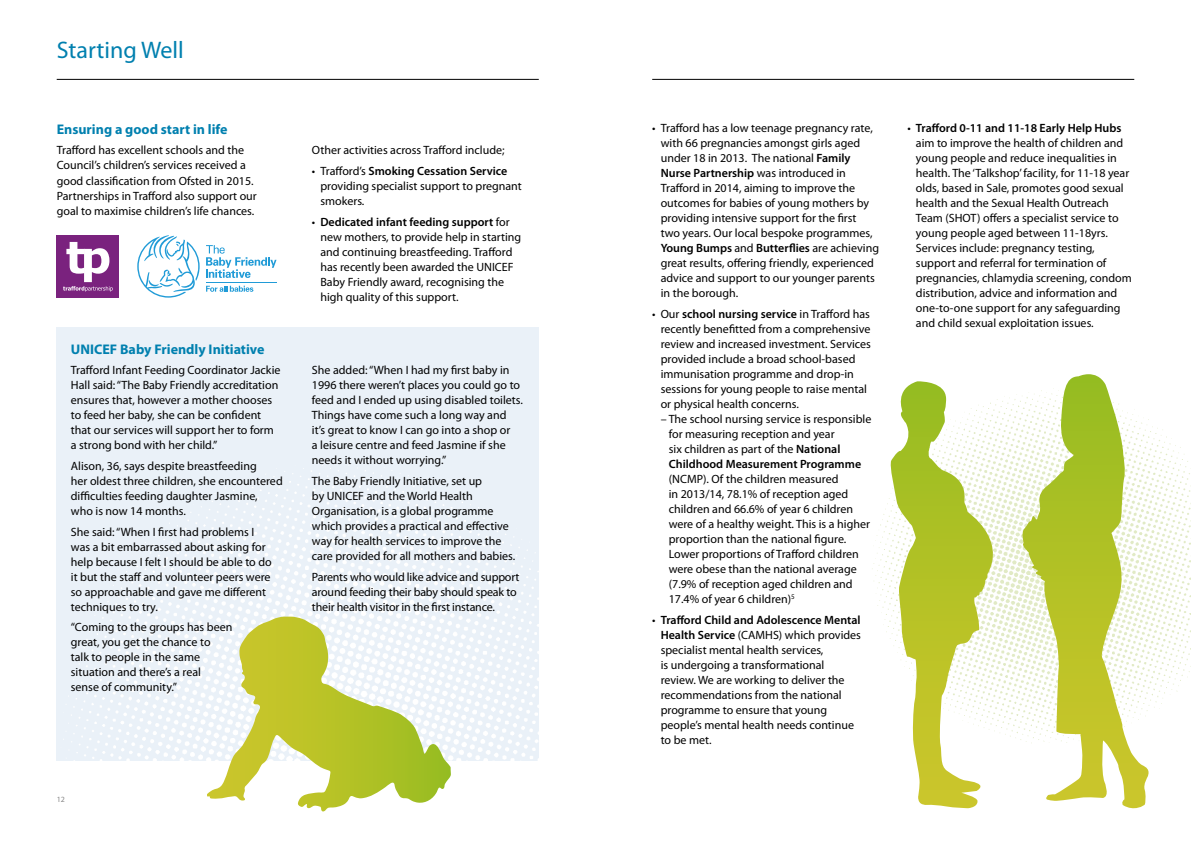
<style>
.page{position:relative;width:1191px;height:842px;background:#fff}
.page>*{position:absolute;margin:0;border:0;box-sizing:border-box;transform-origin:0 0}
.t1{font:24px "Myriad Pro";color:#0080af}
.t2{font:700 14px "Myriad Pro";color:#0080af}
.t3{font:12px/15px "Myriad Pro";color:#000}
.t4{font:8px "Myriad Pro";color:#878787}
.s1{font-weight:600}
</style>
<div class="page">
<img style="left:57px;top:327px;width:482px;height:434px">
<img style="left:872px;top:394px;width:319px;height:415px">
<hr style="left:652px;top:79px;width:482px;height:1px;background:#000">
<hr style="left:57px;top:79px;width:482px;height:1px;background:#000">
<div style="left:56px;top:235px;width:63px;height:63px;background:#7a227e"></div>
<svg style="left:63px;top:242px;width:50px;height:50px"></svg>
<svg style="left:137px;top:235px;width:63px;height:63px"></svg>
<svg style="left:206px;top:245px;width:70px;height:33px"></svg>
<svg style="left:206px;top:286px;width:47px;height:6px"></svg>
<hr style="left:206px;top:283px;width:70px;height:1px;background:#209bd7">
<svg style="left:888px;top:381px;width:119px;height:427px"></svg>
<svg style="left:1020px;top:374px;width:130px;height:435px"></svg>
<svg style="left:207px;top:617px;width:244px;height:195px"></svg>
<h1 class="t1" style="left:57px;top:37px;width:129px">Starting Well</h1>
<p class="t2" style="left:57px;top:120px;width:172px">Ensuring a good start in life</p>
<p class="t3" style="left:57px;top:143px;width:202px">Trafford has excellent schools and the Council’s children’s services received a good classification from Ofsted in 2015.<br>Partnerships in Trafford also support our goal to maximise children’s life chances.</p>
<p class="t3" style="left:312px;top:143px;width:194px">Other activities across Trafford include;</p>
<p class="t3" style="left:320px;top:164px;width:203px;text-indent:-9px">• Trafford’s <span class="s1">Smoking Cessation Service </span>providing specialist support to pregnant smokers.</p>
<p class="t3" style="left:320px;top:215px;width:202px;text-indent:-9px">• <span class="s1">Dedicated infant feeding support</span> for new mothers, to provide help in starting and continuing breastfeeding. Trafford has recently been awarded the UNICEF Baby Friendly award, recognising the high quality of this support.</p>
<p class="t2" style="left:71px;top:340px;width:195px">UNICEF Baby Friendly Initiative</p>
<p class="t3" style="left:71px;top:363px;width:211px">Trafford Infant Feeding Coordinator Jackie Hall said: “The Baby Friendly accreditation ensures that, however a mother chooses to feed her baby, she can be confident that our services will support her to form a strong bond with her child.”</p>
<p class="t3" style="left:71px;top:459px;width:213px">Alison, 36, says despite breastfeeding<br>her oldest three children, she encountered difficulties feeding daughter Jasmine, who is now 14 months.</p>
<p class="t3" style="left:71px;top:524px;width:202px">She said: “When I first had problems I was a bit embarrassed about asking for help because I felt I should be able to do it but the staff and volunteer peers were so approachable and gave me different techniques to try.</p>
<p class="t3" style="left:71px;top:620px;width:163px">“Coming to the groups has been great, you get the chance to<br>talk to people in the same situation and there’s a real<br>sense of community.”</p>
<p class="t3" style="left:312px;top:363px;width:212px">She added: “When I had my first baby in 1996 there weren’t places you could go to feed and I ended up using disabled toilets.<br>Things have come such a long way and<br>it’s great to know I can go into a shop or<br>a leisure centre and feed Jasmine if she needs it without worrying.”</p>
<p class="t3" style="left:312px;top:474px;width:205px">The Baby Friendly Initiative, set up<br>by UNICEF and the World Health Organisation, is a global programme which provides a practical and effective way for health services to improve the care provided for all mothers and babies.</p>
<p class="t3" style="left:312px;top:569px;width:209px">Parents who would like advice and support around feeding their baby should speak to their health visitor in the first instance.</p>
<p class="t4" style="left:57px;top:795px;width:10px">12</p>
<p class="t3" style="left:660px;top:121px;width:220px;text-indent:-9px">• Trafford has a low teenage pregnancy rate, with 66 pregnancies amongst girls aged under 18 in 2013. The national <span class="s1">Family Nurse Partnership</span> was introduced in Trafford in 2014, aiming to improve the outcomes for babies of young mothers by providing intensive support for the first<br>two years. Our local bespoke programmes, <span class="s1">Young Bumps</span> and <span class="s1">Butterflies</span> are achieving great results, offering friendly, experienced advice and support to our younger parents in the borough.</p>
<p class="t3" style="left:660px;top:307px;width:212px;text-indent:-9px">• Our <span class="s1">school nursing service</span> in Trafford has recently benefitted from a comprehensive review and increased investment. Services provided include a broad school-based immunisation programme and drop-in sessions for young people to raise mental or physical health concerns.</p>
<p class="t3" style="left:669px;top:412px;width:204px;text-indent:-8px">– The school nursing service is responsible for measuring reception and year<br>six children as part of the <span class="s1">National Childhood Measurement Programme</span></p>
<p class="t3" style="left:669px;top:472px;width:203px">(NCMP). Of the children measured<br>in 2013/14, 78.1% of reception aged children and 66.6% of year 6 children were of a healthy weight. This is a higher proportion than the national figure.<br>Lower proportions of Trafford children were obese than the national average (7.9% of reception aged children and 17.4% of year 6 children)<sup>5</sup></p>
<p class="t3" style="left:660px;top:612px;width:202px;text-indent:-9px">• <span class="s1">Trafford Child and Adolescence Mental Health Service</span> (CAMHS) which provides specialist mental health services,<br>is undergoing a transformational review. We are working to deliver the recommendations from the national programme to ensure that young people’s mental health needs continue to be met.</p>
<p class="t3" style="left:916px;top:121px;width:217px;text-indent:-9px">• <span class="s1">Trafford 0-11 and 11-18 Early Help Hubs </span>aim to improve the health of children and young people and reduce inequalities in health. The ‘Talkshop’ facility, for 11-18 year olds, based in Sale, promotes good sexual health and the Sexual Health Outreach Team (SHOT) offers a specialist service to young people aged between 11-18yrs.<br>Services include: pregnancy testing, support and referral for termination of pregnancies, chlamydia screening, condom distribution, advice and information and one-to-one support for any safeguarding and child sexual exploitation issues.</p>
</div>
